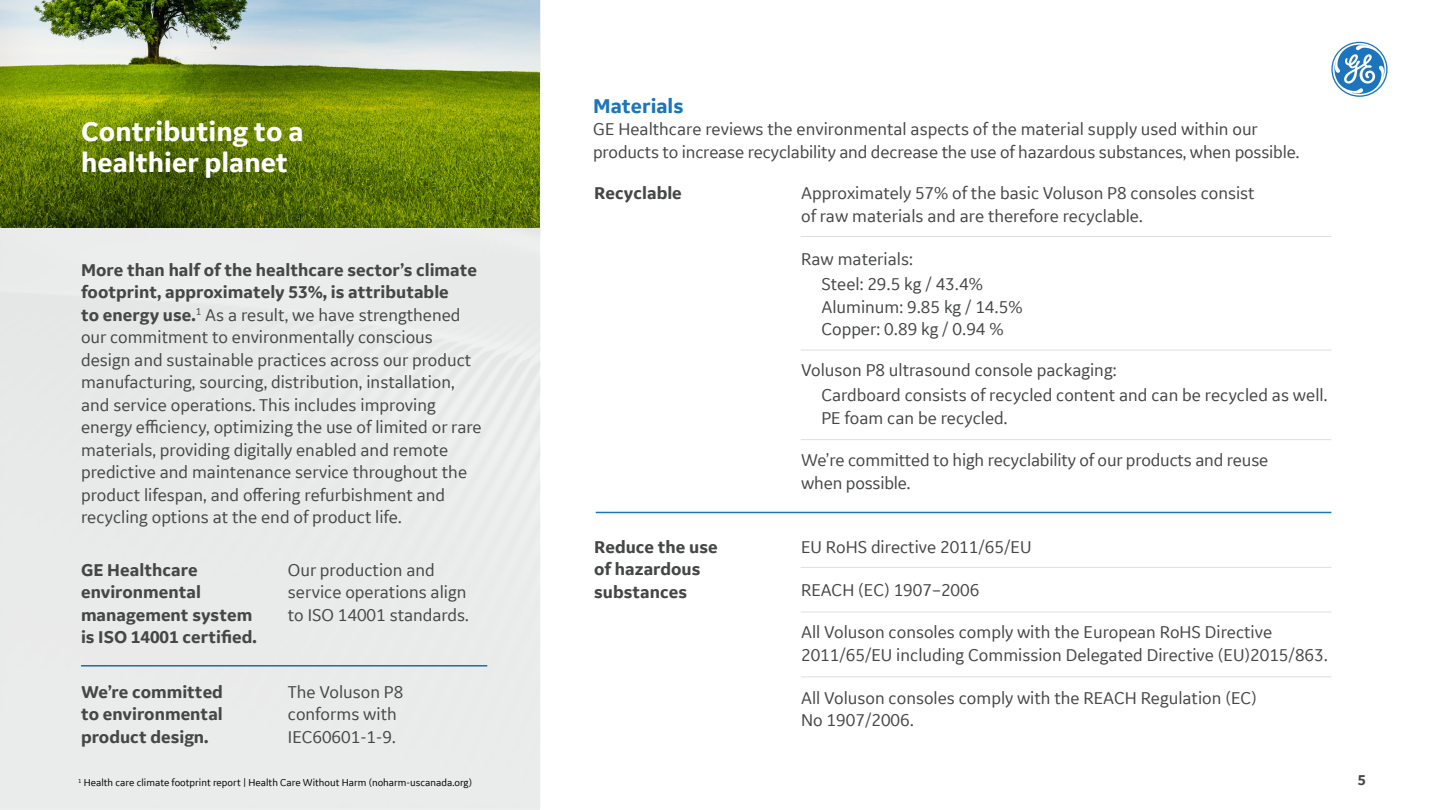
<style>
.page{position:relative;width:1437px;height:810px;background:#fff}
.page>*{position:absolute;margin:0;border:0;box-sizing:border-box;transform-origin:0 0}
.t1{font:700 28.5px/31.5px "GE Inspira Sans";color:#fff}
.t2{font:700 21px "GE Inspira Sans";color:#1c75bc}
.t3{font:18px/22.5px "GE Inspira Sans";color:#454747}
.t4{font:700 18px/22.5px "GE Inspira Sans";color:#454747}
.t5{font:700 15px "GE Inspira Sans";color:#454747}
.t6{font:10.5px "GE Inspira Sans";color:#000}
.s1{font-weight:700}
</style>
<div class="page">
<div style="left:0;top:0;width:540px;height:808px;background:#eaeaea"></div>
<img style="left:0;top:0;width:539px;height:228px">
<svg style="left:1331px;top:42px;width:56px;height:55px"></svg>
<hr style="left:596px;top:512px;width:735px;height:1px;background:#1c75bc">
<hr style="left:800px;top:350px;width:531px;height:1px;background:#dedede">
<hr style="left:800px;top:236px;width:531px;height:1px;background:#dedede">
<hr style="left:800px;top:439px;width:531px;height:1px;background:#dedede">
<hr style="left:800px;top:567px;width:531px;height:1px;background:#dedede">
<hr style="left:800px;top:612px;width:531px;height:1px;background:#dedede">
<hr style="left:800px;top:677px;width:531px;height:1px;background:#dedede">
<hr style="left:81px;top:665px;width:406px;height:2px;background:#1c75bc">
<h1 class="t1" style="left:81px;top:115px;width:224px">Contributing to a healthier planet</h1>
<p class="t3" style="left:81px;top:258px;width:402px"><span class="s1">More than half of the healthcare sector’s climate footprint, approximately 53%, is attributable<br>to energy use.</span><sup>1</sup> As a result, we have strengthened our commitment to environmentally conscious design and sustainable practices across our product manufacturing, sourcing, distribution, installation, and service operations. This includes improving energy efficiency, optimizing the use of limited or rare materials, providing digitally enabled and remote predictive and maintenance service throughout the product lifespan, and offering refurbishment and recycling options at the end of product life.</p>
<p class="t4" style="left:81px;top:558px;width:177px">GE Healthcare environmental management system is ISO 14001 certified.</p>
<p class="t3" style="left:288px;top:558px;width:182px">Our production and service operations align to ISO 14001 standards.</p>
<p class="t4" style="left:81px;top:680px;width:143px;text-align:justify">We’re committed to environmental product design.</p>
<p class="t3" style="left:288px;top:680px;width:117px">The Voluson P8 conforms with<br>IEC60601-1-9.</p>
<p class="t6" style="left:78px;top:776px;width:395px"><sup>1</sup> Health care climate footprint report | Health Care Without Harm (noharm-uscanada.org)</p>
<p class="t2" style="left:593px;top:93px;width:92px">Materials</p>
<p class="t3" style="left:593px;top:117px;width:707px">GE Healthcare reviews the environmental aspects of the material supply used within our products to increase recyclability and decrease the use of hazardous substances, when possible.</p>
<p class="t4" style="left:594px;top:182px;width:89px">Recyclable</p>
<p class="t3" style="left:801px;top:182px;width:455px">Approximately 57% of the basic Voluson P8 consoles consist of raw materials and are therefore recyclable.</p>
<p class="t3" style="left:821px;top:245px;width:163px;line-height:25.8px;text-indent:-20px">Raw materials:<br>Steel: 29.5 kg / 43.4%</p>
<p class="t3" style="left:821px;top:295px;width:203px">Aluminum: 9.85 kg / 14.5%<br>Copper: 0.89 kg / 0.94 %</p>
<p class="t3" style="left:821px;top:356px;width:507px;line-height:25.8px;text-indent:-20px">Voluson P8 ultrasound console packaging:<br>Cardboard consists of recycled content and can be recycled as well.</p>
<p class="t3" style="left:821px;top:406px;width:187px">PE foam can be recycled.</p>
<p class="t3" style="left:801px;top:448px;width:468px">We’re committed to high recyclability of our products and reuse when possible.</p>
<p class="t4" style="left:594px;top:535px;width:125px">Reduce the use of hazardous substances</p>
<p class="t3" style="left:801px;top:535px;width:232px">EU RoHS directive 2011/65/EU</p>
<p class="t3" style="left:801px;top:578px;width:180px">REACH (EC) 1907–2006</p>
<p class="t3" style="left:801px;top:621px;width:528px">All Voluson consoles comply with the European RoHS Directive<br>2011/65/EU including Commission Delegated Directive (EU)2015/863.</p>
<p class="t3" style="left:801px;top:686px;width:457px">All Voluson consoles comply with the REACH Regulation (EC)<br>No 1907/2006.</p>
<p class="t5" style="left:1357px;top:771px;width:9px">5</p>
</div>
